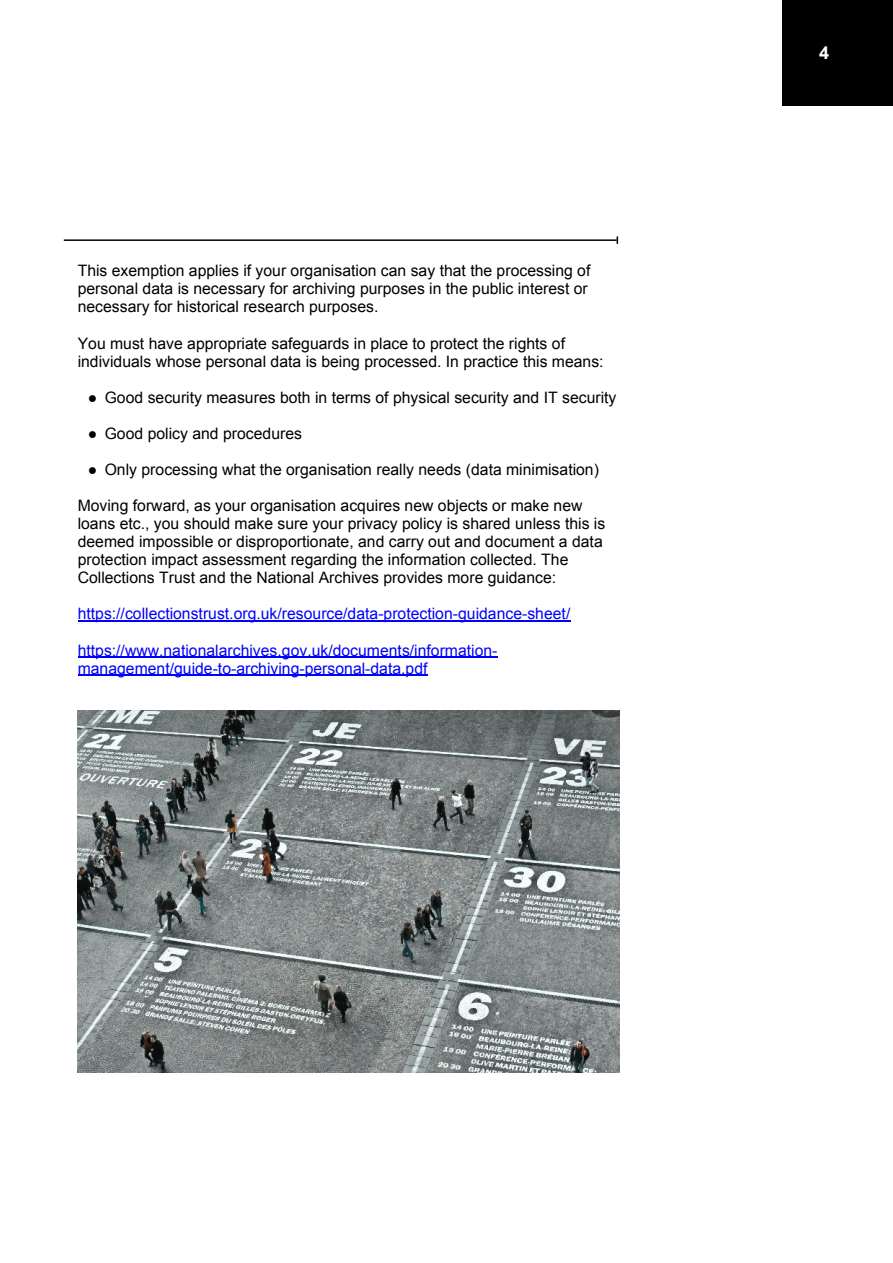
<style>
.page{position:relative;width:893px;height:1263px;background:#fff}
.page>*{position:absolute;margin:0;border:0;box-sizing:border-box;transform-origin:0 0}
.t1{font:700 18px "Arial";color:#fff}
.t2{font:15.75px/18px "Arial";color:#000}
.t3{font:15.75px/18px "Arial";color:#00f}
.s1{font-family:"Times New Roman"}
</style>
<div class="page">
<div style="left:782px;top:0;width:111px;height:105px;background:#000"></div>
<hr style="left:78px;top:620px;width:492px;height:2px;background:#00f">
<hr style="left:78px;top:657px;width:419px;height:1px;background:#00f">
<hr style="left:78px;top:675px;width:350px;height:1px;background:#00f">
<hr style="left:64px;top:239px;width:553px;height:2px;background:#000">
<img style="left:78px;top:711px;width:542px;height:362px">
<p class="t2" style="left:78px;top:263px;width:514px">This exemption applies if your organisation can say that the processing of personal data is necessary for archiving purposes in the public interest or necessary for historical research purposes.</p>
<p class="t2" style="left:78px;top:335px;width:527px">You must have appropriate safeguards in place to protect the rights of individuals whose personal data is being processed. In practice this means:</p>
<p class="t2" style="left:88px;top:390px;width:530px"><span class="s1">●</span> Good security measures both in terms of physical security and IT security</p>
<p class="t2" style="left:88px;top:426px;width:216px"><span class="s1">●</span> Good policy and procedures</p>
<p class="t2" style="left:88px;top:462px;width:513px"><span class="s1">●</span> Only processing what the organisation really needs (data minimisation)</p>
<p class="t2" style="left:78px;top:498px;width:529px">Moving forward, as your organisation acquires new objects or make new loans etc., you should make sure your privacy policy is shared unless this is deemed impossible or disproportionate, and carry out and document a data protection impact assessment regarding the information collected. The Collections Trust and the National Archives provides more guidance:</p>
<p class="t3" style="left:78px;top:606px;width:494px">https://collectionstrust.org.uk/resource/data-protection-guidance-sheet/</p>
<p class="t3" style="left:78px;top:642px;width:421px">https://www.nationalarchives.gov.uk/documents/information&shy;management/guide-to-archiving-personal-data.pdf</p>
<p class="t1" style="left:819px;top:46px;width:12px">4</p>
</div>
